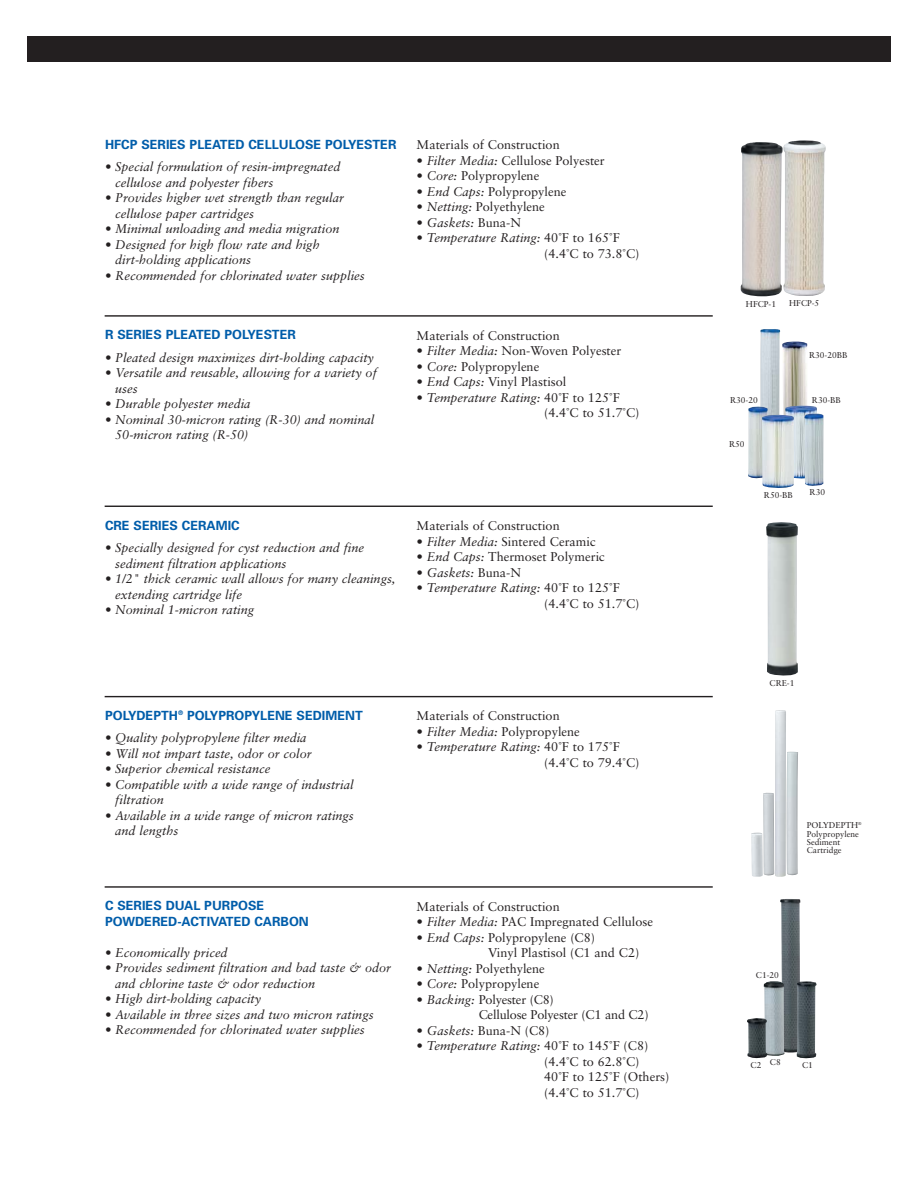
<style>
.page{position:relative;width:918px;height:1188px;background:#fff}
.page>*{position:absolute;margin:0;border:0;box-sizing:border-box;transform-origin:0 0}
.t1{font:italic 12.75px/15.5px "Sabon";color:#231f20}
.t2{font:12.75px/15.5px "Sabon";color:#231f20}
.t3{font:700 12.75px/15.5px "Univers";color:#005daa}
.t4{font:8.4px/8.4px "Sabon";color:#231f20}
.s1{font-style:italic}
.s2{font-style:normal}
</style>
<div class="page">
<div style="left:27px;top:37px;width:863px;height:25px;background:#231f20"></div>
<img style="left:782px;top:341px;width:26px;height:74px">
<img style="left:783px;top:140px;width:43px;height:156px">
<img style="left:741px;top:142px;width:41px;height:154px">
<img style="left:760px;top:329px;width:20px;height:86px">
<img style="left:785px;top:406px;width:32px;height:72px">
<img style="left:748px;top:407px;width:20px;height:71px">
<img style="left:762px;top:415px;width:32px;height:73px">
<img style="left:804px;top:414px;width:20px;height:72px">
<img style="left:766px;top:522px;width:32px;height:154px">
<img style="left:775px;top:710px;width:11px;height:167px">
<img style="left:787px;top:751px;width:11px;height:124px">
<img style="left:763px;top:793px;width:11px;height:82px">
<img style="left:751px;top:833px;width:12px;height:44px">
<hr style="left:105px;top:315px;width:608px;height:2px;background:#231f20">
<hr style="left:105px;top:506px;width:608px;height:1px;background:#231f20">
<hr style="left:105px;top:696px;width:608px;height:1px;background:#231f20">
<hr style="left:105px;top:886px;width:608px;height:2px;background:#231f20">
<img style="left:780px;top:899px;width:21px;height:154px">
<img style="left:764px;top:981px;width:20px;height:75px">
<img style="left:797px;top:981px;width:20px;height:77px">
<img style="left:747px;top:1018px;width:20px;height:40px">
<p class="t3" style="left:105px;top:138px;width:293px">HFCP SERIES PLEATED CELLULOSE POLYESTER</p>
<p class="t1" style="left:115px;top:160px;width:227px;text-indent:-10px">• Special formulation of resin-impregnated cellulose and polyester fibers</p>
<p class="t1" style="left:115px;top:191px;width:230px;text-indent:-10px">• Provides higher wet strength than regular cellulose paper cartridges</p>
<p class="t1" style="left:105px;top:222px;width:236px">• Minimal unloading and media migration</p>
<p class="t1" style="left:115px;top:238px;width:206px;text-indent:-10px">• Designed for high flow rate and high dirt-holding applications</p>
<p class="t1" style="left:105px;top:269px;width:261px">• Recommended for chlorinated water supplies</p>
<p class="t3" style="left:105px;top:328px;width:192px">R SERIES PLEATED POLYESTER</p>
<p class="t1" style="left:105px;top:351px;width:270px">• Pleated design maximizes dirt-holding capacity</p>
<p class="t1" style="left:115px;top:366px;width:263px;text-indent:-10px">• Versatile and reusable, allowing for a variety of uses</p>
<p class="t1" style="left:105px;top:397px;width:147px">• Durable polyester media</p>
<p class="t1" style="left:115px;top:413px;width:261px;text-indent:-10px">• Nominal 30-micron rating (R-30) and nominal<br>50-micron rating (R-50)</p>
<p class="t2" style="left:417px;top:138px;width:145px">Materials of Construction</p>
<p class="t2" style="left:417px;top:154px;width:190px"><span class="s1">• Filter Media:</span> Cellulose Polyester</p>
<p class="t2" style="left:417px;top:169px;width:124px"><span class="s1">• Core:</span> Polypropylene</p>
<p class="t2" style="left:417px;top:185px;width:151px"><span class="s1">• End Caps:</span> Polypropylene</p>
<p class="t2" style="left:417px;top:200px;width:130px"><span class="s1">• Netting:</span> Polyethylene</p>
<p class="t1" style="left:417px;top:216px;width:106px">• Gaskets: <span class="s2">Buna-N</span></p>
<p class="t2" style="left:544px;top:231px;width:97px;text-indent:-128px"><span class="s1">• Temperature Rating:</span> 40˚F to 165˚F (4.4˚C to 73.8˚C)</p>
<p class="t2" style="left:417px;top:329px;width:145px">Materials of Construction</p>
<p class="t2" style="left:417px;top:344px;width:206px"><span class="s1">• Filter Media:</span> Non-Woven Polyester</p>
<p class="t2" style="left:417px;top:360px;width:124px"><span class="s1">• Core:</span> Polypropylene</p>
<p class="t2" style="left:417px;top:375px;width:151px"><span class="s1">• End Caps:</span> Vinyl Plastisol</p>
<p class="t2" style="left:544px;top:391px;width:97px;text-indent:-128px"><span class="s1">• Temperature Rating:</span> 40˚F to 125˚F (4.4˚C to 51.7˚C)</p>
<p class="t3" style="left:105px;top:518px;width:136px">CRE SERIES CERAMIC</p>
<p class="t1" style="left:115px;top:541px;width:250px;text-indent:-10px">• Specially designed for cyst reduction and fine sediment filtration applications</p>
<p class="t1" style="left:115px;top:572px;width:282px;text-indent:-10px">• 1/2" thick ceramic wall allows for many cleanings, extending cartridge life</p>
<p class="t1" style="left:105px;top:603px;width:151px">• Nominal 1-micron rating</p>
<p class="t2" style="left:417px;top:519px;width:145px">Materials of Construction</p>
<p class="t2" style="left:417px;top:534px;width:181px"><span class="s1">• Filter Media:</span> Sintered Ceramic</p>
<p class="t2" style="left:417px;top:550px;width:190px"><span class="s1">• End Caps:</span> Thermoset Polymeric</p>
<p class="t1" style="left:417px;top:566px;width:106px">• Gaskets: <span class="s2">Buna-N</span></p>
<p class="t2" style="left:544px;top:581px;width:97px;text-indent:-128px"><span class="s1">• Temperature Rating:</span> 40˚F to 125˚F (4.4˚C to 51.7˚C)</p>
<p class="t3" style="left:105px;top:709px;width:259px">POLYDEPTH<sup>®</sup> POLYPROPYLENE SEDIMENT</p>
<p class="t1" style="left:105px;top:731px;width:203px">• Quality polypropylene filter media</p>
<p class="t1" style="left:105px;top:747px;width:208px">• Will not impart taste, odor or color</p>
<p class="t1" style="left:105px;top:762px;width:167px">• Superior chemical resistance</p>
<p class="t1" style="left:115px;top:778px;width:240px;text-indent:-10px">• Compatible with a wide range of industrial filtration</p>
<p class="t1" style="left:115px;top:809px;width:240px;text-indent:-10px">• Available in a wide range of micron ratings and lengths</p>
<p class="t3" style="left:105px;top:899px;width:205px">C SERIES DUAL PURPOSE<br>POWDERED-ACTIVATED CARBON</p>
<p class="t1" style="left:105px;top:946px;width:124px">• Economically priced</p>
<p class="t1" style="left:115px;top:961px;width:277px;text-indent:-10px">• Provides sediment filtration and bad taste &amp; odor and chlorine taste &amp; odor reduction</p>
<p class="t1" style="left:105px;top:992px;width:158px">• High dirt-holding capacity</p>
<p class="t1" style="left:105px;top:1008px;width:270px">• Available in three sizes and two micron ratings</p>
<p class="t1" style="left:105px;top:1023px;width:261px">• Recommended for chlorinated water supplies</p>
<p class="t2" style="left:417px;top:709px;width:145px">Materials of Construction</p>
<p class="t1" style="left:417px;top:725px;width:165px">• Filter Media: <span class="s2">Polypropylene</span></p>
<p class="t2" style="left:544px;top:740px;width:97px;text-indent:-128px"><span class="s1">• Temperature Rating:</span> 40˚F to 175˚F (4.4˚C to 79.4˚C)</p>
<p class="t2" style="left:417px;top:900px;width:145px">Materials of Construction</p>
<p class="t2" style="left:417px;top:915px;width:238px"><span class="s1">• Filter Media:</span> PAC Impregnated Cellulose</p>
<p class="t2" style="left:488px;top:931px;width:153px;text-indent:-72px"><span class="s1">• End Caps:</span> Polypropylene (C8)<br>Vinyl Plastisol (C1 and C2)</p>
<p class="t2" style="left:417px;top:962px;width:130px"><span class="s1">• Netting:</span> Polyethylene</p>
<p class="t2" style="left:417px;top:977px;width:124px"><span class="s1">• Core:</span> Polypropylene</p>
<p class="t2" style="left:479px;top:993px;width:171px;text-indent:-62px"><span class="s1">• Backing:</span> Polyester (C8)<br>Cellulose Polyester (C1 and C2)</p>
<p class="t2" style="left:417px;top:1024px;width:134px"><span class="s1">• Gaskets:</span> Buna-N (C8)</p>
<p class="t2" style="left:544px;top:1039px;width:127px;text-indent:-128px"><span class="s1">• Temperature Rating:</span> 40˚F to 145˚F (C8) (4.4˚C to 62.8˚C)<br>40˚F to 125˚F (Others) (4.4˚C to 51.7˚C)</p>
<p class="t4" style="left:746px;top:300px;width:32px">HFCP-1</p>
<p class="t4" style="left:789px;top:300px;width:32px">HFCP-5</p>
<p class="t4" style="left:809px;top:352px;width:40px">R30-20BB</p>
<p class="t4" style="left:730px;top:396px;width:29px">R30-20</p>
<p class="t4" style="left:812px;top:396px;width:30px">R30-BB</p>
<p class="t4" style="left:729px;top:440px;width:17px">R50</p>
<p class="t4" style="left:764px;top:492px;width:30px">R50-BB</p>
<p class="t4" style="left:810px;top:489px;width:17px">R30</p>
<p class="t4" style="left:770px;top:680px;width:26px">CRE-1</p>
<p class="t4" style="left:807px;top:822px;width:56px">POLYDEPTH<sup>®<br></sup>Polypropylene<br>Sediment<br>Cartridge</p>
<p class="t4" style="left:756px;top:972px;width:25px">C1-20</p>
<p class="t4" style="left:770px;top:1058px;width:12px">C8</p>
<p class="t4" style="left:751px;top:1062px;width:12px">C2</p>
<p class="t4" style="left:802px;top:1062px;width:12px">C1</p>
</div>
